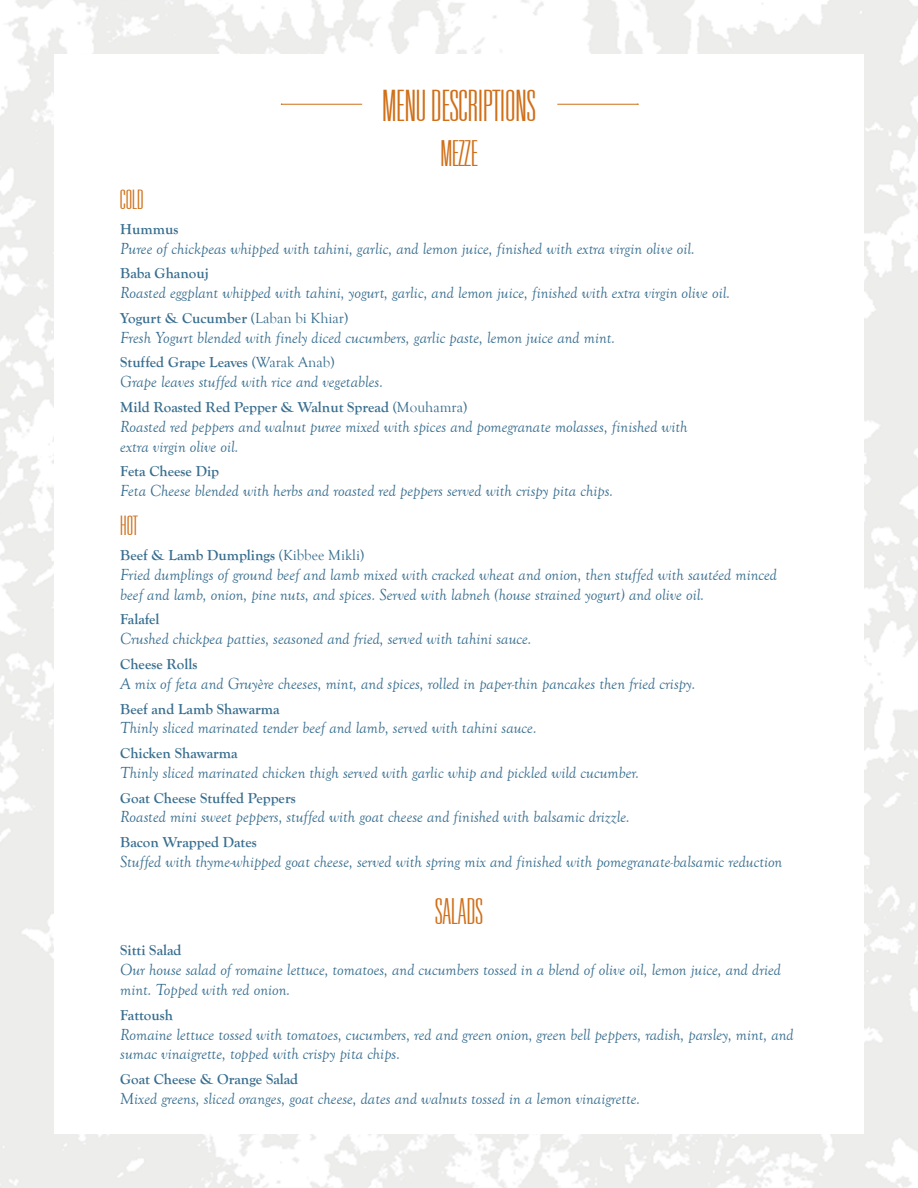
<style>
.page{position:relative;width:918px;height:1188px;background:#fff}
.page>*{position:absolute;margin:0;border:0;box-sizing:border-box;transform-origin:0 0}
.t1{font:43.5px "Universal Accreditation";color:#d06f18}
.t2{font:36px "Universal Accreditation";color:#d06f18}
.t3{font:27px "Universal Accreditation";color:#d06f18}
.t4{font:italic 16.5px/19.8px "Goudy Old Style T";color:#386e8f}
.t5{font:700 15px "Goudy Old Style T";color:#386e8f}
.s1{font-weight:400}
</style>
<div class="page">
<hr style="left:282px;top:104px;width:80px;height:1px;background:#d06f18">
<hr style="left:557px;top:104px;width:81px;height:1px;background:#d06f18">
<h1 class="t1" style="left:382px;top:86px;width:155px">MENU DESCRIPTIONS</h1>
<h2 class="t2" style="left:440px;top:137px;width:39px">MEZZE</h2>
<h3 class="t3" style="left:120px;top:187px;width:25px">COLD</h3>
<p class="t5" style="left:120px;top:220px;width:60px">Hummus</p>
<p class="t4" style="left:120px;top:239px;width:576px">Puree of chickpeas whipped with tahini, garlic, and lemon juice, finished with extra virgin olive oil.</p>
<p class="t5" style="left:120px;top:265px;width:90px">Baba Ghanouj</p>
<p class="t4" style="left:120px;top:283px;width:611px">Roasted eggplant whipped with tahini, yogurt, garlic, and lemon juice, finished with extra virgin olive oil.</p>
<p class="t5" style="left:120px;top:310px;width:229px">Yogurt &amp; Cucumber <span class="s1">(Laban bi Khiar)</span></p>
<p class="t4" style="left:120px;top:328px;width:496px">Fresh Yogurt blended with finely diced cucumbers, garlic paste, lemon juice and mint.</p>
<p class="t5" style="left:120px;top:354px;width:216px">Stuffed Grape Leaves <span class="s1">(Warak Anab)</span></p>
<p class="t4" style="left:120px;top:372px;width:264px">Grape leaves stuffed with rice and vegetables.</p>
<p class="t5" style="left:120px;top:399px;width:349px">Mild Roasted Red Pepper &amp; Walnut Spread <span class="s1">(Mouhamra)</span></p>
<p class="t4" style="left:120px;top:417px;width:569px">Roasted red peppers and walnut puree mixed with spices and pomegranate molasses, finished with extra virgin olive oil.</p>
<p class="t5" style="left:120px;top:463px;width:100px">Feta Cheese Dip</p>
<p class="t4" style="left:120px;top:481px;width:495px">Feta Cheese blended with herbs and roasted red peppers served with crispy pita chips.</p>
<h3 class="t3" style="left:120px;top:514px;width:19px">HOT</h3>
<p class="t5" style="left:120px;top:547px;width:245px">Beef &amp; Lamb Dumplings <span class="s1">(Kibbee Mikli)</span></p>
<p class="t4" style="left:120px;top:565px;width:658px">Fried dumplings of ground beef and lamb mixed with cracked wheat and onion, then stuffed with sautéed minced beef and lamb, onion, pine nuts, and spices. Served with labneh (house strained yogurt) and olive oil.</p>
<p class="t5" style="left:120px;top:611px;width:41px">Falafel</p>
<p class="t4" style="left:120px;top:629px;width:413px">Crushed chickpea patties, seasoned and fried, served with tahini sauce.</p>
<p class="t5" style="left:120px;top:656px;width:79px">Cheese Rolls</p>
<p class="t4" style="left:120px;top:674px;width:577px">A mix of feta and Gruyère cheeses, mint, and spices, rolled in paper-thin pancakes then fried crispy.</p>
<p class="t5" style="left:120px;top:700px;width:161px">Beef and Lamb Shawarma</p>
<p class="t4" style="left:120px;top:718px;width:418px">Thinly sliced marinated tender beef and lamb, served with tahini sauce.</p>
<p class="t5" style="left:120px;top:745px;width:119px">Chicken Shawarma</p>
<p class="t4" style="left:120px;top:763px;width:521px">Thinly sliced marinated chicken thigh served with garlic whip and pickled wild cucumber.</p>
<p class="t5" style="left:120px;top:789px;width:177px">Goat Cheese Stuffed Peppers</p>
<p class="t4" style="left:120px;top:808px;width:511px">Roasted mini sweet peppers, stuffed with goat cheese and finished with balsamic drizzle.</p>
<p class="t5" style="left:120px;top:834px;width:138px">Bacon Wrapped Dates</p>
<p class="t4" style="left:120px;top:852px;width:664px">Stuffed with thyme-whipped goat cheese, served with spring mix and finished with pomegranate-balsamic reduction</p>
<h2 class="t2" style="left:435px;top:895px;width:49px">SALADS</h2>
<p class="t5" style="left:120px;top:942px;width:63px">Sitti Salad</p>
<p class="t4" style="left:120px;top:960px;width:662px">Our house salad of romaine lettuce, tomatoes, and cucumbers tossed in a blend of olive oil, lemon juice, and dried mint. Topped with red onion.</p>
<p class="t5" style="left:120px;top:1006px;width:54px">Fattoush</p>
<p class="t4" style="left:120px;top:1025px;width:675px">Romaine lettuce tossed with tomatoes, cucumbers, red and green onion, green bell peppers, radish, parsley, mint, and sumac vinaigrette, topped with crispy pita chips.</p>
<p class="t5" style="left:120px;top:1071px;width:180px">Goat Cheese &amp; Orange Salad</p>
<p class="t4" style="left:120px;top:1089px;width:522px">Mixed greens, sliced oranges, goat cheese, dates and walnuts tossed in a lemon vinaigrette.</p>
</div>
